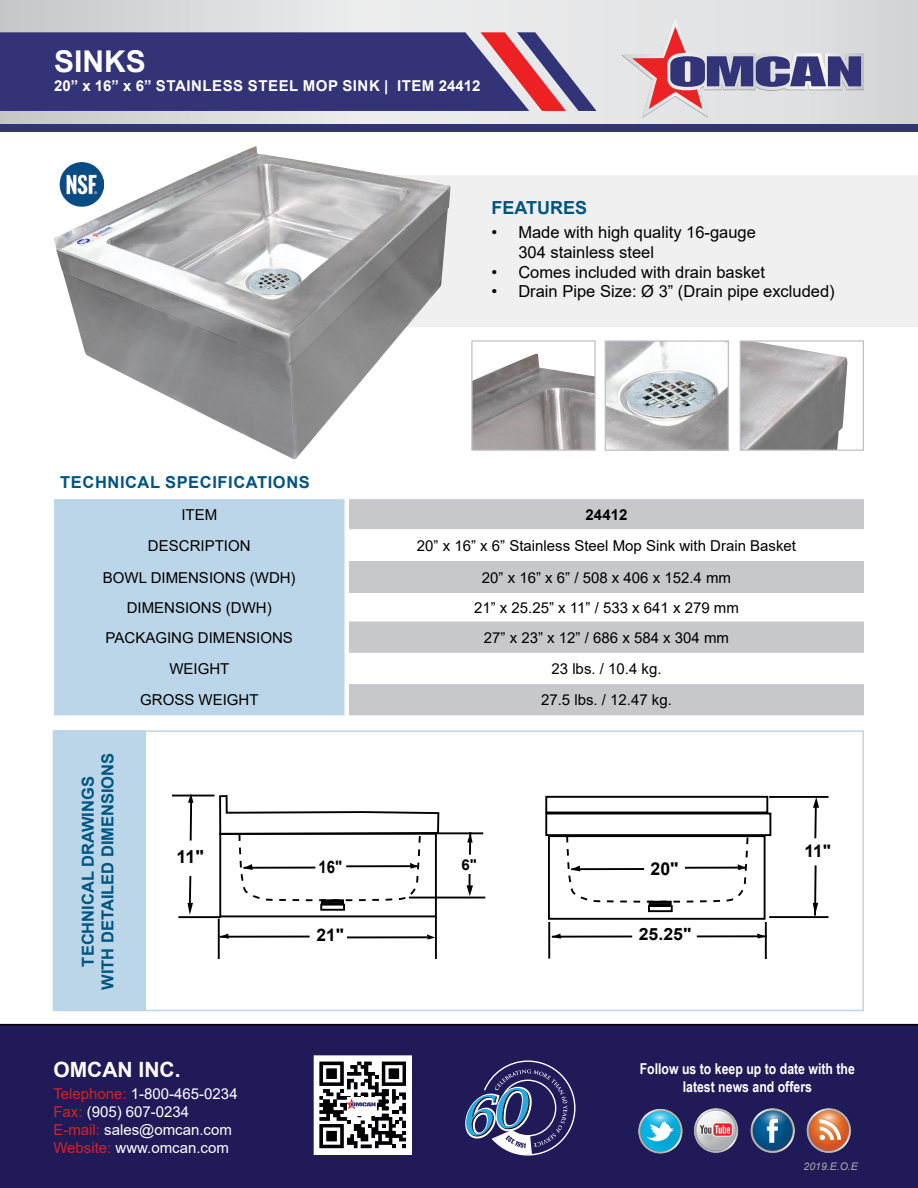
<style>
.page{position:relative;width:918px;height:1188px;background:#fff}
.page>*{position:absolute;margin:0;border:0;box-sizing:border-box;transform-origin:0 0}
.t1{font:700 30px "Arial";color:#fff}
.t2{font:700 21px "Arial";color:#fff}
.t3{font:700 18px "Arial";color:#005581}
.t4{font:700 18px "Arial";color:#000}
.t5{font:700 17.7px "Arial";color:#000}
.t6{font:700 17.25px "Arial";color:#000}
.t7{font:700 17.25px "Arial";color:#000;scale:.87 1}
.t8{font:700 16.8px "Arial";color:#000;scale:1.05 1}
.t9{font:16.5px/19.8px "Arial";color:#000}
.t10{font:700 16.5px/19.8px "Arial";color:#005581;text-align:center}
.t11{font:15px "Arial";color:#000}
.t12{font:15px/18px "Arial";color:#fff}
.t13{font:700 15px/18px "Arial Narrow";color:#fff;text-align:center}
.t14{font:700 15px "Arial";letter-spacing:.035em;color:#fff}
.t15{font:700 15px "Arial";color:#000}
.t16{font:italic 10.5px "Arial";color:#a7a9ac}
.s1{color:#d2232a}
</style>
<div class="page">
<svg style="left:0;top:0;width:918px;height:124px;background:#dddee0"></svg>
<svg style="left:0;top:32px;width:597px;height:79px;background:#4c447f"></svg>
<div style="left:0;top:124px;width:918px;height:7px;background:#337"></div>
<svg style="left:621px;top:16px;width:243px;height:102px;background:#c1b6c4"></svg>
<div style="left:0;top:1024px;width:918px;height:164px;background:#201a58"></div>
<img style="left:635px;top:1097px;width:239px;height:66px">
<svg style="left:314px;top:1055px;width:97px;height:100px"></svg>
<svg style="left:465px;top:1060px;width:111px;height:96px;background:#464b7d"></svg>
<div style="left:376px;top:176px;width:542px;height:151px;background:#f0f0f0"></div>
<div style="left:648px;top:905px;width:25px;height:7px;border:2px solid #000"></div>
<div style="left:545px;top:813px;width:226px;height:23px;border:2px solid #000"></div>
<div style="left:545px;top:796px;width:223px;height:17px;border:2px solid #000"></div>
<hr style="left:218px;top:919px;width:2px;height:40px;background:#000">
<hr style="left:435px;top:916px;width:2px;height:43px;background:#000">
<hr style="left:220px;top:936px;width:90px;height:2px;background:#000">
<svg style="left:219px;top:934px;width:10px;height:5px"></svg>
<hr style="left:347px;top:936px;width:80px;height:2px;background:#000">
<svg style="left:427px;top:934px;width:8px;height:6px"></svg>
<hr style="left:765px;top:922px;width:2px;height:37px;background:#000">
<hr style="left:548px;top:922px;width:2px;height:37px;background:#000">
<hr style="left:697px;top:935px;width:70px;height:2px;background:#000">
<hr style="left:552px;top:936px;width:80px;height:2px;background:#000">
<svg style="left:551px;top:934px;width:10px;height:5px"></svg>
<svg style="left:757px;top:933px;width:8px;height:6px"></svg>
<svg style="left:565px;top:834px;width:185px;height:73px"></svg>
<div style="left:320px;top:904px;width:25px;height:7px;border:2px solid #000"></div>
<svg style="left:219px;top:795px;width:221px;height:111px"></svg>
<hr style="left:172px;top:795px;width:42px;height:1px;background:#000">
<hr style="left:178px;top:916px;width:43px;height:2px;background:#000">
<svg style="left:188px;top:793px;width:5px;height:48px"></svg>
<svg style="left:188px;top:876px;width:5px;height:39px"></svg>
<hr style="left:769px;top:916px;width:59px;height:2px;background:#000">
<hr style="left:769px;top:796px;width:59px;height:2px;background:#000">
<svg style="left:813px;top:797px;width:6px;height:42px"></svg>
<svg style="left:813px;top:865px;width:5px;height:52px"></svg>
<hr style="left:436px;top:832px;width:47px;height:2px;background:#000">
<hr style="left:409px;top:897px;width:76px;height:1px;background:#000">
<svg style="left:467px;top:832px;width:6px;height:23px"></svg>
<svg style="left:467px;top:874px;width:6px;height:22px"></svg>
<div style="left:219px;top:833px;width:218px;height:84px;border:2px solid #000"></div>
<div style="left:548px;top:835px;width:218px;height:85px;border:2px solid #000"></div>
<div style="left:54px;top:499px;width:291px;height:216px;background:#bcd6e9"></div>
<svg style="left:349px;top:499px;width:515px;height:216px"></svg>
<div style="left:349px;top:561px;width:515px;height:32px;background:#c7c8ca"></div>
<div style="left:54px;top:730px;width:92px;height:281px;background:#bcd6e9"></div>
<div style="left:53px;top:730px;width:811px;height:281px;border:2px solid #bcd6e9"></div>
<img style="left:54px;top:146px;width:396px;height:313px">
<img style="left:607px;top:342px;width:120px;height:107px">
<div style="left:605px;top:340px;width:124px;height:111px;border:1px solid #c1c0c7"></div>
<img style="left:742px;top:342px;width:105px;height:107px">
<div style="left:740px;top:340px;width:124px;height:111px;border:1px solid #c1c0c7"></div>
<img style="left:473px;top:354px;width:121px;height:95px">
<div style="left:471px;top:340px;width:125px;height:111px;border:1px solid #c1c0c7"></div>
<img style="left:59px;top:163px;width:45px;height:44px">
<h1 class="t1" style="left:54px;top:40px;width:93px">SINKS</h1>
<p class="t14" style="left:54px;top:75px;width:428px">20” X 16” X 6” STAINLESS STEEL MOP SINK | ITEM 24412</p>
<p class="t3" style="left:491px;top:195px;width:97px">FEATURES</p>
<p class="t9" style="left:518px;top:222px;width:239px;text-indent:-27px">• Made with high quality 16-gauge<br>304 stainless steel</p>
<p class="t9" style="left:491px;top:262px;width:275px">• Comes included with drain basket</p>
<p class="t9" style="left:491px;top:282px;width:345px">• Drain Pipe Size: Ø 3” (Drain pipe excluded)</p>
<p class="t10" style="left:60px;top:472px;width:23px">TECHNICAL</p>
<p class="t10" style="left:165px;top:472px;width:23px">SPECIFICATIONS</p>
<p class="t11" style="left:181px;top:504px;width:37px">ITEM</p>
<p class="t15" style="left:586px;top:504px;width:43px">24412</p>
<p class="t11" style="left:148px;top:535px;width:104px">DESCRIPTION</p>
<p class="t11" style="left:417px;top:535px;width:381px">20” x 16” x 6” Stainless Steel Mop Sink with Drain Basket</p>
<p class="t11" style="left:103px;top:567px;width:194px">BOWL DIMENSIONS (WDH)</p>
<p class="t11" style="left:482px;top:567px;width:251px">20” x 16” x 6” / 508 x 406 x 152.4 mm</p>
<p class="t11" style="left:127px;top:597px;width:146px">DIMENSIONS (DWH)</p>
<p class="t11" style="left:474px;top:597px;width:266px">21” x 25.25” x 11” / 533 x 641 x 279 mm</p>
<p class="t11" style="left:106px;top:627px;width:189px">PACKAGING DIMENSIONS</p>
<p class="t11" style="left:484px;top:627px;width:247px">27” x 23” x 12” / 686 x 584 x 304 mm</p>
<p class="t11" style="left:169px;top:658px;width:62px">WEIGHT</p>
<p class="t11" style="left:551px;top:658px;width:112px">23 lbs. / 10.4 kg.</p>
<p class="t11" style="left:140px;top:690px;width:120px">GROSS WEIGHT</p>
<p class="t11" style="left:541px;top:690px;width:132px">27.5 lbs. / 12.47 kg.</p>
<p class="t10" style="left:78px;top:990px;width:239px;rotate:-90deg">TECHNICAL DRAWINGS<br>WITH DETAILED DIMENSIONS</p>
<p class="t4" style="left:176px;top:845px;width:29px">11"</p>
<p class="t15" style="left:462px;top:855px;width:17px">6"</p>
<p class="t7" style="left:319px;top:855px;width:29px">16"</p>
<p class="t5" style="left:651px;top:857px;width:30px">20"</p>
<p class="t6" style="left:317px;top:924px;width:29px">21"</p>
<p class="t8" style="left:639px;top:923px;width:52px">25.25"</p>
<p class="t6" style="left:804px;top:839px;width:28px">11"</p>
<h2 class="t2" style="left:53px;top:1055px;width:129px">OMCAN INC.</h2>
<p class="t13" style="left:640px;top:1059px;width:217px">Follow us to keep up to date with the latest news and offers</p>
<p class="t12" style="left:53px;top:1085px;width:186px"><span class="s1">Telephone:</span> 1-800-465-0234<br><span class="s1">Fax:</span> (905) 607-0234<br><span class="s1">E-mail:</span> sales@omcan.com<br><span class="s1">Website:</span> www.omcan.com</p>
<p class="t16" style="left:804px;top:1159px;width:56px">2019.E.O.E</p>
</div>
